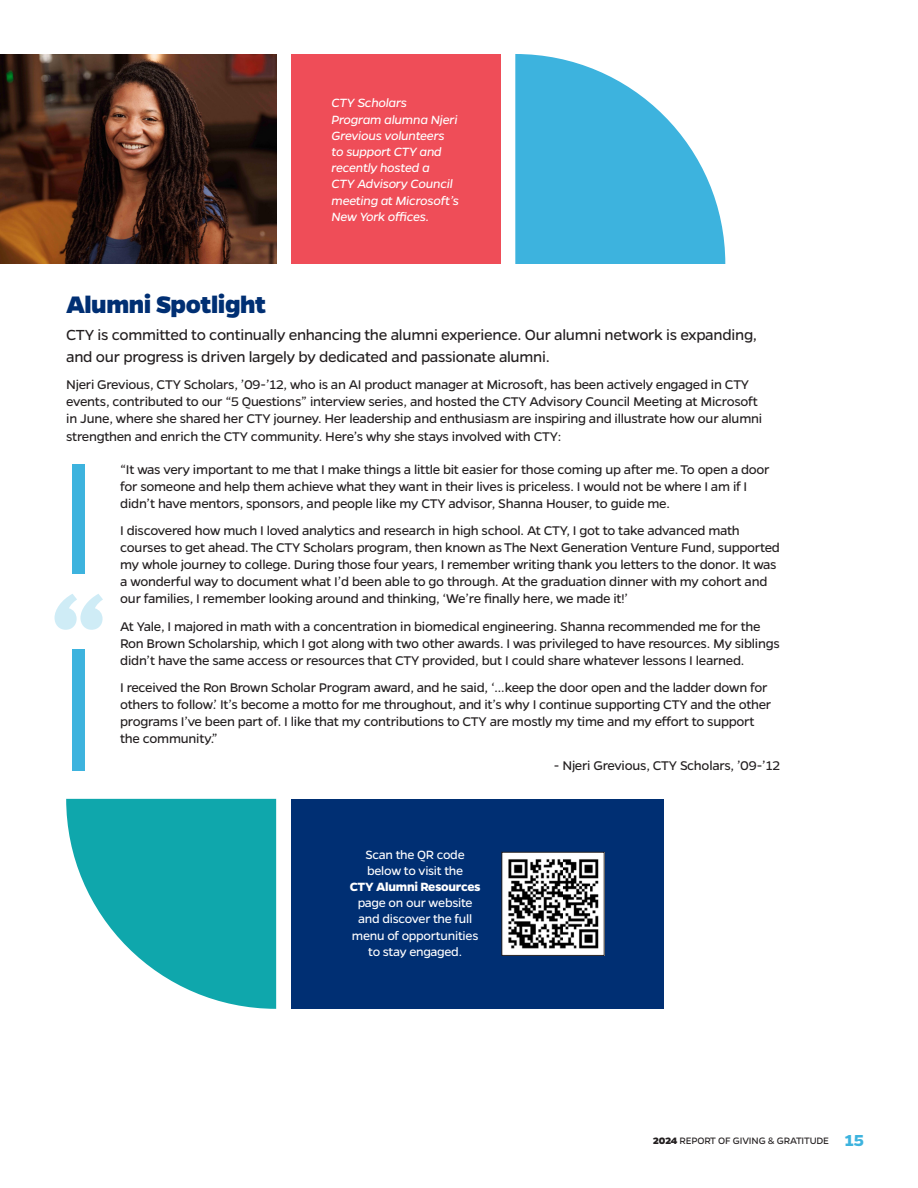
<style>
.page{position:relative;width:918px;height:1188px;background:#fff}
.page>*{position:absolute;margin:0;border:0;box-sizing:border-box;transform-origin:0 0}
.t1{font:800 27px "Gentona";letter-spacing:-.015em;color:#002f73}
.t2{font:16.5px/22.5px "Gentona";letter-spacing:-.02em;color:#231f20}
.t3{font:14.25px/17.1px "Gentona";letter-spacing:-.02em;color:#231f20}
.t4{font:italic 13.5px/16.2px "Gentona";letter-spacing:-.02em;color:#fff}
.t5{font:13.5px/16.2px "Gentona";letter-spacing:-.02em;color:#fff;text-align:center}
.t6{font:10.5px "Gentona";letter-spacing:-.015em;color:#231f20}
.s1{font-weight:700}
.s2{font-weight:800}
.s3{font-weight:700;font-size:18px;color:#3db3de}
</style>
<div class="page">
<img style="left:0;top:54px;width:276px;height:210px">
<div style="left:291px;top:54px;width:210px;height:210px;background:#ef4d58"></div>
<div style="left:291px;top:799px;width:372px;height:210px;background:#002f73"></div>
<div style="left:502px;top:852px;width:102px;height:103px;background:#fff"></div>
<img style="left:508px;top:859px;width:91px;height:90px">
<div style="left:502px;top:852px;width:102px;height:104px;border:1px solid #231f20"></div>
<svg style="left:66px;top:799px;width:210px;height:210px;fill:#0fa7ac"></svg>
<div style="left:72px;top:464px;width:13px;height:306px;background:#3db3de"></div>
<div style="left:55px;top:575px;width:48px;height:74px;background:#fff"></div>
<svg style="left:55px;top:594px;width:48px;height:36px"></svg>
<svg style="left:515px;top:54px;width:210px;height:210px;fill:#3db3de"></svg>
<p class="t4" style="left:332px;top:95px;width:129px">CTY Scholars<br>Program alumna Njeri<br>Grevious volunteers to support CTY and recently hosted a<br>CTY Advisory Council meeting at Microsoft’s<br>New York offices.</p>
<p class="t1" style="left:66px;top:289px;width:201px">Alumni Spotlight</p>
<p class="t2" style="left:66px;top:323px;width:692px">CTY is committed to continually enhancing the alumni experience. Our alumni network is expanding, and our progress is driven largely by dedicated and passionate alumni.</p>
<p class="t3" style="left:66px;top:376px;width:698px">Njeri Grevious, CTY Scholars, ’09-’12, who is an AI product manager at Microsoft, has been actively engaged in CTY events, contributed to our “5 Questions” interview series, and hosted the CTY Advisory Council Meeting at Microsoft in June, where she shared her CTY journey. Her leadership and enthusiasm are inspiring and illustrate how our alumni strengthen and enrich the CTY community. Here’s why she stays involved with CTY:</p>
<p class="t3" style="left:120px;top:461px;width:651px">“It was very important to me that I make things a little bit easier for those coming up after me. To open a door for someone and help them achieve what they want in their lives is priceless. I would not be where I am if I didn’t have mentors, sponsors, and people like my CTY advisor, Shanna Houser, to guide me.</p>
<p class="t3" style="left:120px;top:522px;width:661px">I discovered how much I loved analytics and research in high school. At CTY, I got to take advanced math courses to get ahead. The CTY Scholars program, then known as The Next Generation Venture Fund, supported my whole journey to college. During those four years, I remember writing thank you letters to the donor. It was a wonderful way to document what I’d been able to go through. At the graduation dinner with my cohort and our families, I remember looking around and thinking, ‘We’re finally here, we made it!’</p>
<p class="t3" style="left:120px;top:618px;width:661px">At Yale, I majored in math with a concentration in biomedical engineering. Shanna recommended me for the<br>Ron Brown Scholarship, which I got along with two other awards. I was privileged to have resources. My siblings didn’t have the same access or resources that CTY provided, but I could share whatever lessons I learned.</p>
<p class="t3" style="left:120px;top:679px;width:653px">I received the Ron Brown Scholar Program award, and he said, ‘…keep the door open and the ladder down for others to follow.’ It’s become a motto for me throughout, and it’s why I continue supporting CTY and the other programs I’ve been part of. I like that my contributions to CTY are mostly my time and my effort to support the community.”</p>
<p class="t3" style="left:554px;top:757px;width:227px">- Njeri Grevious, CTY Scholars, ’09-’12</p>
<p class="t5" style="left:350px;top:846px;width:132px">Scan the QR code below to visit the<br><span class="s1">CTY Alumni Resources </span>page on our website and discover the full menu of opportunities to stay engaged.</p>
<p class="t6" style="left:653px;top:1135px;width:212px"><span class="s2">2024</span> REPORT OF GIVING &amp; GRATITUDE <span class="s3">15</span></p>
</div>
